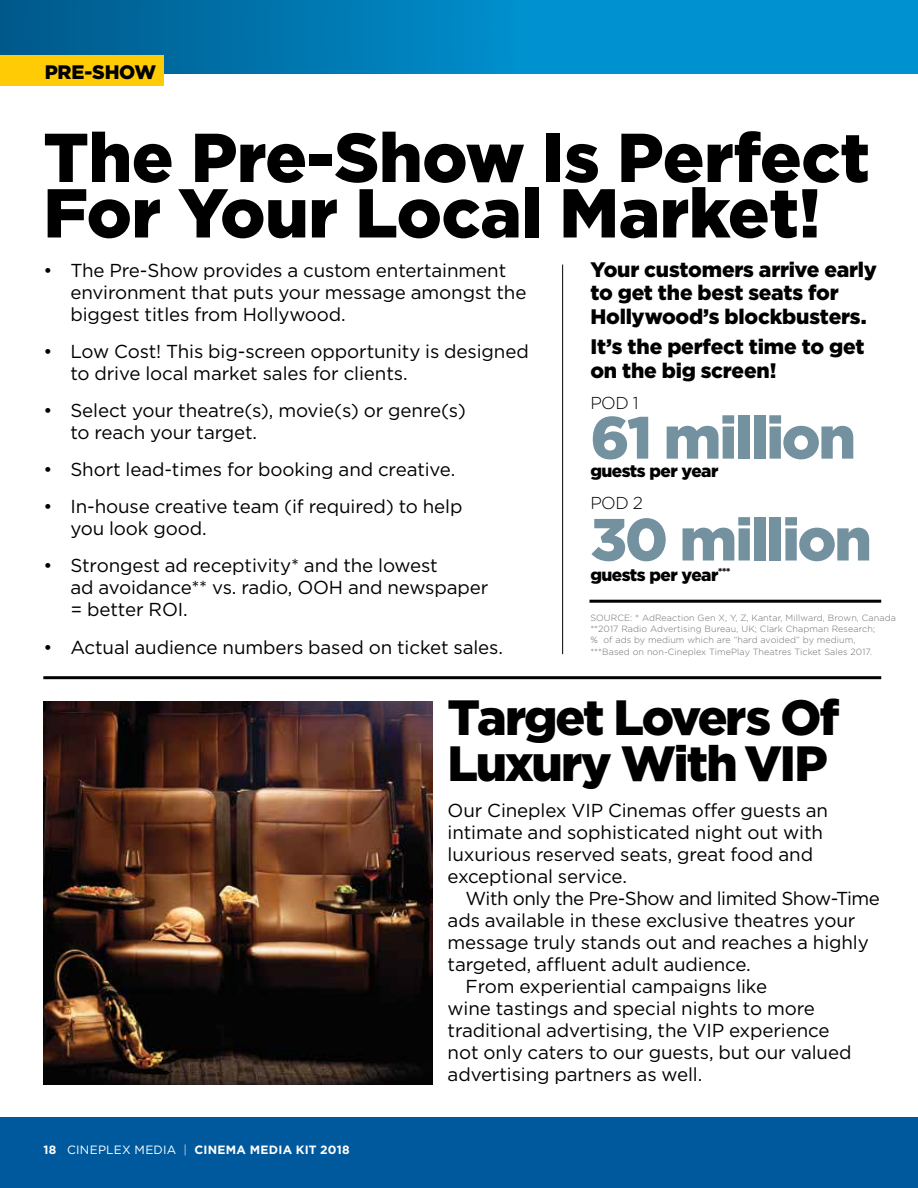
<style>
.page{position:relative;width:918px;height:1188px;background:#fff}
.page>*{position:absolute;margin:0;border:0;box-sizing:border-box;transform-origin:0 0}
.t1{font:900 69px/55.5px "Gotham";letter-spacing:-.005em;color:#000}
.t2{font:900 59.4px "Gotham";letter-spacing:-.035em;color:#7491a0}
.t3{font:900 49.5px/46.5px "Gotham";letter-spacing:-.045em;color:#000}
.t4{font:900 21px/23.2px "Gotham";letter-spacing:-.01em;color:#000}
.t5{font:900 19.5px "Gotham";letter-spacing:-.01em;color:#000}
.t6{font:18.75px/22px "Gotham";letter-spacing:-.005em;color:#000}
.t7{font:18.75px "Gotham";letter-spacing:-.025em;color:#000}
.t8{font:900 17.25px "Gotham";letter-spacing:-.03em;color:#000}
.t9{font:300 17.25px "Gotham";letter-spacing:-.035em;color:#000}
.t10{font:700 12px "Gotham";letter-spacing:.02em;color:#fff}
.t11{font:900 10.05px "Gotham";color:#000}
.t12{font:300 9px/11.2px "Gotham";letter-spacing:.01em;color:#6d6e71}
.s1{font-weight:400}
.s2{font-weight:400;color:#c0cbe4}
</style>
<div class="page">
<svg style="left:0;top:0;width:918px;height:74px;background:#0081bc"></svg>
<div style="left:0;top:1117px;width:918px;height:71px;background:#00599d"></div>
<img style="left:43px;top:702px;width:390px;height:382px">
<div style="left:0;top:55px;width:164px;height:31px;background:#ffcb05"></div>
<hr style="left:590px;top:600px;width:291px;height:3px;background:#000">
<hr style="left:43px;top:676px;width:838px;height:3px;background:#000">
<hr style="left:562px;top:265px;width:1px;height:389px;background:#000">
<p class="t5" style="left:45px;top:60px;width:113px">PRE-SHOW</p>
<h1 class="t1" style="left:43px;top:128px;width:828px">The Pre-Show Is Perfect<br>For Your Local Market!</h1>
<p class="t6" style="left:70px;top:259px;width:458px;text-indent:-27px">• The Pre-Show provides a custom entertainment environment that puts your message amongst the biggest titles from Hollywood.</p>
<p class="t6" style="left:70px;top:340px;width:460px;text-indent:-27px">• Low Cost! This big-screen opportunity is designed to drive local market sales for clients.</p>
<p class="t6" style="left:70px;top:399px;width:397px;text-indent:-27px">• Select your theatre(s), movie(s) or genre(s) to reach your target.</p>
<p class="t6" style="left:43px;top:458px;width:414px">• Short lead-times for booking and creative.</p>
<p class="t6" style="left:70px;top:495px;width:394px;text-indent:-27px">• In-house creative team (if required) to help you look good.</p>
<p class="t6" style="left:70px;top:554px;width:420px;text-indent:-27px">• Strongest ad receptivity* and the lowest<br>ad avoidance** vs. radio, OOH and newspaper = better ROI.</p>
<p class="t6" style="left:43px;top:636px;width:461px">• Actual audience numbers based on ticket sales.</p>
<p class="t4" style="left:590px;top:258px;width:288px">Your customers arrive early to get the best seats for<br>Hollywood’s blockbusters.</p>
<p class="t4" style="left:590px;top:335px;width:276px">It’s the perfect time to get on the big screen!</p>
<p class="t9" style="left:590px;top:393px;width:50px">POD 1</p>
<h2 class="t2" style="left:590px;top:403px;width:267px">61 million</h2>
<p class="t8" style="left:590px;top:461px;width:130px">guests per year</p>
<p class="t9" style="left:590px;top:494px;width:54px">POD 2</p>
<h2 class="t2" style="left:590px;top:505px;width:283px">30 million</h2>
<p class="t11" style="left:718px;top:566px;width:14px">***</p>
<p class="t8" style="left:590px;top:565px;width:130px">guests per year</p>
<p class="t12" style="left:590px;top:612px;width:307px">SOURCE: * AdReaction Gen X, Y, Z, Kantar, Millward, Brown, Canada **2017 Radio Advertising Bureau, UK; Clark Chapman Research;<br>% of ads by medium which are “hard avoided” by medium, ***Based on non-Cineplex TimePlay Theatres Ticket Sales 2017.</p>
<h3 class="t3" style="left:448px;top:693px;width:393px">Target Lovers Of<br>Luxury With VIP</h3>
<p class="t10" style="left:43px;top:1143px;width:308px">18 <span class="s1">CINEPLEX MEDIA</span> <span class="s2">|</span> CINEMA MEDIA KIT 2018</p>
<p class="t6" style="left:448px;top:799px;width:382px">Our Cineplex VIP Cinemas offer guests an intimate and sophisticated night out with luxurious reserved seats, great food and exceptional service.</p>
<p class="t7" style="left:466px;top:888px;width:416px">With only the Pre-Show and limited Show-Time</p>
<p class="t6" style="left:448px;top:909px;width:409px">ads available in these exclusive theatres your</p>
<p class="t6" style="left:448px;top:931px;width:423px">message truly stands out and reaches a highly</p>
<p class="t6" style="left:448px;top:953px;width:305px">targeted, affluent adult audience.</p>
<p class="t6" style="left:466px;top:975px;width:303px">From experiential campaigns like</p>
<p class="t6" style="left:448px;top:997px;width:369px">wine tastings and special nights to more</p>
<p class="t6" style="left:448px;top:1019px;width:384px">traditional advertising, the VIP experience</p>
<p class="t6" style="left:448px;top:1041px;width:405px">not only caters to our guests, but our valued</p>
<p class="t6" style="left:448px;top:1063px;width:256px">advertising partners as well.</p>
</div>
